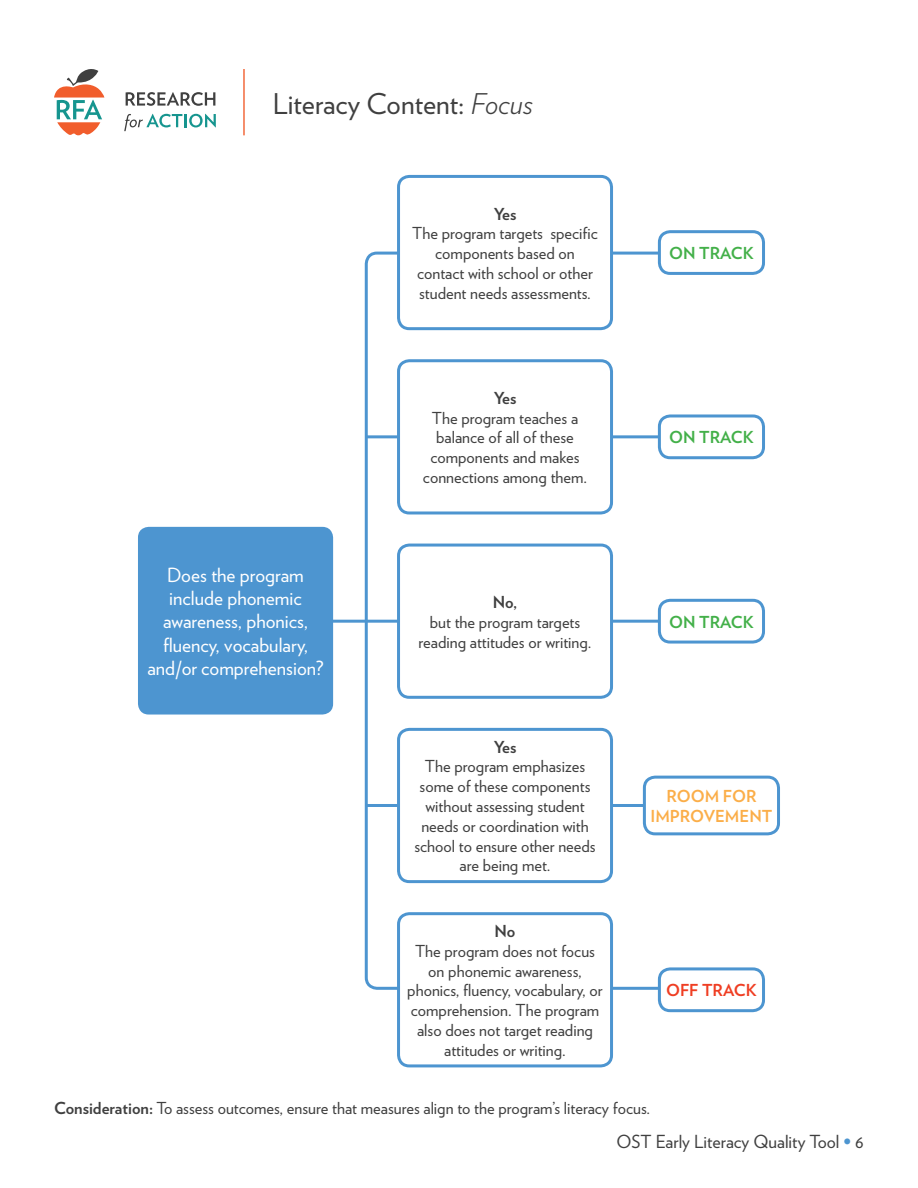
<style>
.page{position:relative;width:918px;height:1188px;background:#fff}
.page>*{position:absolute;margin:0;border:0;box-sizing:border-box;transform-origin:0 0}
.t1{font:28.5px "Verlag";color:#404040}
.t2{font:19.5px/23.4px "Verlag";color:#fff;text-align:center}
.t3{font:18px "Verlag";color:#404040}
.t4{font:16.5px/19.8px "Verlag";color:#404040;text-align:center}
.t5{font:700 16.5px "Verlag";color:#43b049}
.t6{font:700 16.5px/19.8px "Verlag";color:#fbae49;text-align:center}
.t7{font:700 16.5px "Verlag";letter-spacing:-.01em;color:#404040}
.t8{font:700 16.5px "Verlag";color:#ef3e23}
.s1{font-weight:300;font-style:italic}
.s2{font-weight:700}
.s3{font-weight:700;color:#4d95d0}
</style>
<div class="page">
<hr style="left:243px;top:69px;width:2px;height:66px;background:#f15d2c">
<svg style="left:54px;top:69px;width:50px;height:67px"></svg>
<svg style="left:126px;top:92px;width:89px;height:14px"></svg>
<svg style="left:124px;top:114px;width:92px;height:17px"></svg>
<svg style="left:363px;top:250px;width:337px;height:741px"></svg>
<div style="left:399px;top:176px;width:213px;height:153px;background:#fff;border-radius:11px"></div>
<div style="left:397px;top:175px;width:216px;height:155px;border:3px solid #4d95d0;border-radius:11px"></div>
<div style="left:138px;top:527px;width:195px;height:188px;background:#4d95d0;border-radius:11px"></div>
<hr style="left:366px;top:804px;width:345px;height:3px;background:#4d95d0">
<div style="left:644px;top:777px;width:135px;height:57px;background:#fff;border-radius:11px"></div>
<div style="left:643px;top:776px;width:137px;height:59px;border:3px solid #4d95d0;border-radius:11px"></div>
<div style="left:399px;top:729px;width:213px;height:153px;background:#fff;border-radius:11px"></div>
<div style="left:397px;top:728px;width:216px;height:155px;border:3px solid #4d95d0;border-radius:11px"></div>
<div style="left:659px;top:969px;width:105px;height:42px;background:#fff;border-radius:11px"></div>
<div style="left:658px;top:967px;width:107px;height:45px;border:3px solid #4d95d0;border-radius:11px"></div>
<div style="left:399px;top:914px;width:213px;height:152px;background:#fff;border-radius:11px"></div>
<div style="left:397px;top:912px;width:216px;height:155px;border:3px solid #4d95d0;border-radius:11px"></div>
<hr style="left:366px;top:435px;width:340px;height:3px;background:#4d95d0">
<div style="left:659px;top:416px;width:105px;height:42px;background:#fff;border-radius:11px"></div>
<div style="left:658px;top:414px;width:107px;height:45px;border:3px solid #4d95d0;border-radius:11px"></div>
<div style="left:399px;top:361px;width:213px;height:152px;background:#fff;border-radius:11px"></div>
<div style="left:397px;top:359px;width:216px;height:155px;border:3px solid #4d95d0;border-radius:11px"></div>
<hr style="left:305px;top:620px;width:392px;height:3px;background:#4d95d0">
<div style="left:659px;top:600px;width:105px;height:42px;background:#fff;border-radius:11px"></div>
<div style="left:658px;top:599px;width:107px;height:45px;border:3px solid #4d95d0;border-radius:11px"></div>
<div style="left:399px;top:545px;width:213px;height:152px;background:#fff;border-radius:11px"></div>
<div style="left:397px;top:544px;width:216px;height:155px;border:3px solid #4d95d0;border-radius:11px"></div>
<div style="left:659px;top:232px;width:105px;height:41px;background:#fff;border-radius:11px"></div>
<div style="left:658px;top:230px;width:107px;height:45px;border:3px solid #4d95d0;border-radius:11px"></div>
<h1 class="t1" style="left:273px;top:82px;width:262px">Literacy Content: <span class="s1">Focus</span></h1>
<p class="t7" style="left:494px;top:201px;width:24px">Yes</p>
<p class="t4" style="left:412px;top:223px;width:187px">The program targets specific components based on contact with school or other student needs assessments.</p>
<p class="t2" style="left:147px;top:562px;width:178px">Does the program include phonemic awareness, phonics, fluency, vocabulary, and/or comprehension?</p>
<p class="t7" style="left:494px;top:385px;width:24px">Yes</p>
<p class="t4" style="left:423px;top:407px;width:166px">The program teaches a balance of all of these components and makes connections among them.</p>
<p class="t7" style="left:493px;top:589px;width:26px">No,</p>
<p class="t4" style="left:419px;top:611px;width:174px">but the program targets reading attitudes or writing.</p>
<p class="t7" style="left:494px;top:734px;width:24px">Yes</p>
<p class="t4" style="left:414px;top:756px;width:183px">The program emphasizes some of these components without assessing student needs or coordination with school to ensure other needs are being met.</p>
<p class="t7" style="left:495px;top:918px;width:22px">No</p>
<p class="t4" style="left:407px;top:940px;width:197px">The program does not focus on phonemic awareness, phonics, fluency, vocabulary, or comprehension. The program also does not target reading attitudes or writing.</p>
<p class="t5" style="left:669px;top:240px;width:86px">ON TRACK</p>
<p class="t5" style="left:669px;top:425px;width:86px">ON TRACK</p>
<p class="t5" style="left:669px;top:609px;width:86px">ON TRACK</p>
<p class="t6" style="left:651px;top:785px;width:123px">ROOM FOR<br>IMPROVEMENT</p>
<p class="t8" style="left:666px;top:977px;width:92px">OFF TRACK</p>
<p class="t4" style="left:54px;top:1098px;width:598px"><span class="s2">Consideration:</span> To assess outcomes, ensure that measures align to the program’s literacy focus.</p>
<p class="t3" style="left:617px;top:1128px;width:249px">OST Early Literacy Quality Tool <span class="s3">•</span> 6</p>
</div>
